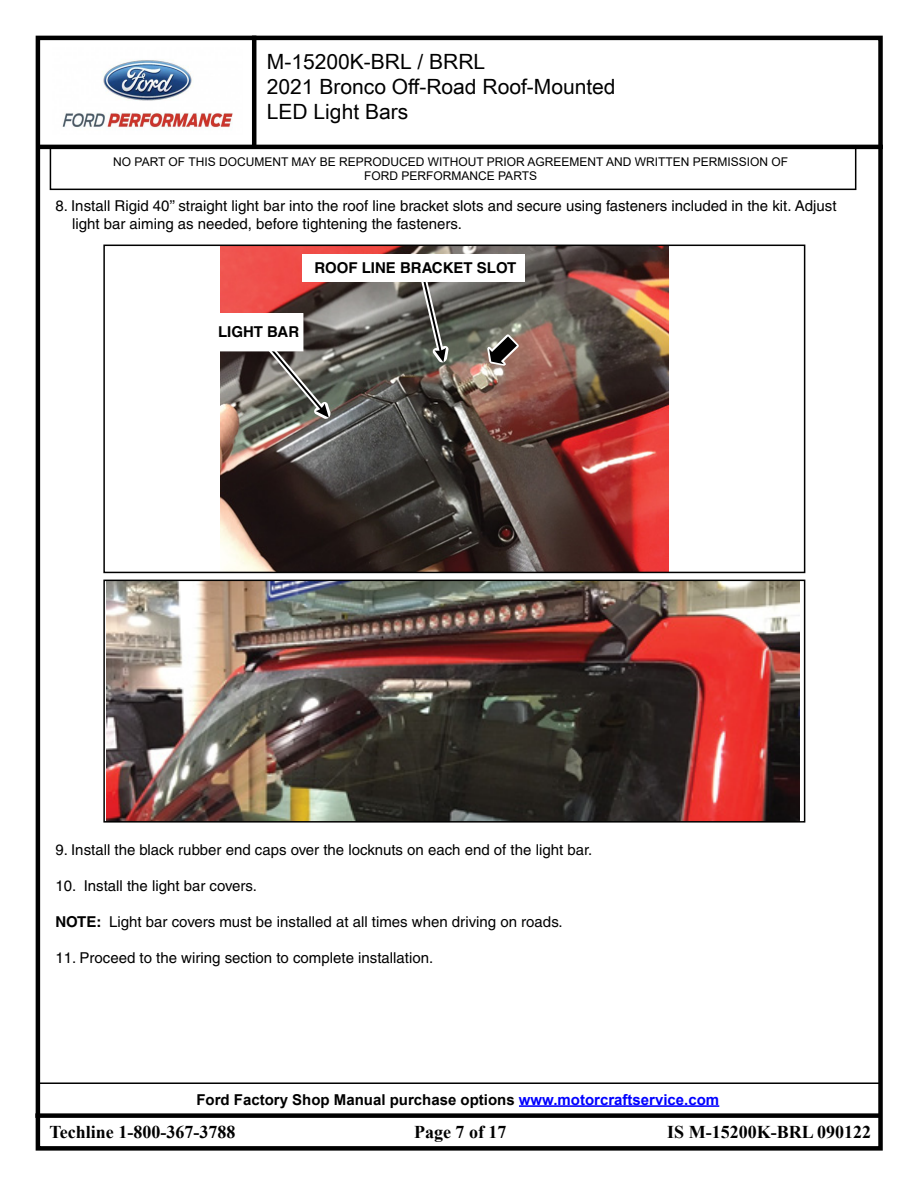
<style>
.page{position:relative;width:918px;height:1188px;background:#fff}
.page>*{position:absolute;margin:0;border:0;box-sizing:border-box;transform-origin:0 0}
.t1{font:21px/25.2px "Arial Unicode MS";color:#000}
.t2{font:700 18px "Times New Roman";color:#000}
.t3{font:15px/18px "Helvetica";color:#000}
.t4{font:700 15px "Arial";color:#000}
.t5{font:700 15px "Helvetica";color:#000}
.t6{font:12px/14.4px "Arial";color:#000;text-align:center}
.s1{font-weight:700}
.s2{color:#00f}
</style>
<div class="page">
<div style="left:50px;top:147px;width:806px;height:43px;border:2px solid #000"></div>
<img style="left:62px;top:60px;width:171px;height:69px">
<div style="left:36px;top:36px;width:847px;height:1115px;border:4px solid #000"></div>
<hr style="left:38px;top:145px;width:845px;height:4px;background:#000">
<hr style="left:252px;top:36px;width:4px;height:111px;background:#000">
<div style="left:35px;top:1113px;width:846px;height:5px;background:#000"></div>
<hr style="left:39px;top:1082px;width:842px;height:2px;background:#000">
<hr style="left:519px;top:1105px;width:200px;height:2px;background:#00f">
<img style="left:220px;top:248px;width:448px;height:322px">
<svg style="left:487px;top:334px;width:32px;height:32px"></svg>
<svg style="left:253px;top:329px;width:78px;height:90px;background:#6d6c65"></svg>
<div style="left:211px;top:314px;width:92px;height:37px;background:#fff"></div>
<svg style="left:412px;top:253px;width:37px;height:110px;background:#676762"></svg>
<div style="left:302px;top:254px;width:223px;height:28px;background:#fff"></div>
<div style="left:103px;top:245px;width:702px;height:328px;border:2px solid #000"></div>
<img style="left:106px;top:583px;width:694px;height:237px">
<div style="left:103px;top:580px;width:702px;height:243px;border:2px solid #000"></div>
<h1 class="t1" style="left:267px;top:48px;width:350px">M-15200K-BRL / BRRL<br>2021 Bronco Off-Road Roof-Mounted<br>LED Light Bars</h1>
<p class="t6" style="left:113px;top:155px;width:676px">NO PART OF THIS DOCUMENT MAY BE REPRODUCED WITHOUT PRIOR AGREEMENT AND WRITTEN PERMISSION OF<br>FORD PERFORMANCE PARTS</p>
<p class="t3" style="left:72px;top:197px;width:766px;text-indent:-17px">8. Install Rigid 40’’ straight light bar into the roof line bracket slots and secure using fasteners included in the kit. Adjust light bar aiming as needed, before tightening the fasteners.</p>
<p class="t5" style="left:314px;top:259px;width:203px">ROOF LINE BRACKET SLOT</p>
<p class="t5" style="left:218px;top:323px;width:83px">LIGHT BAR</p>
<p class="t3" style="left:55px;top:840px;width:539px">9. Install the black rubber end caps over the locknuts on each end of the light bar.</p>
<p class="t3" style="left:55px;top:876px;width:203px">10. Install the light bar covers.</p>
<p class="t3" style="left:55px;top:912px;width:509px"><span class="s1">NOTE:</span> Light bar covers must be installed at all times when driving on roads.</p>
<p class="t3" style="left:55px;top:948px;width:379px">11. Proceed to the wiring section to complete installation.</p>
<p class="t4" style="left:196px;top:1089px;width:524px">Ford Factory Shop Manual purchase options <span class="s2">www.motorcraftservice.com</span></p>
<p class="t2" style="left:50px;top:1119px;width:187px">Techline 1-800-367-3788</p>
<p class="t2" style="left:414px;top:1119px;width:94px">Page 7 of 17</p>
<p class="t2" style="left:667px;top:1119px;width:206px">IS M-15200K-BRL 090122</p>
</div>
